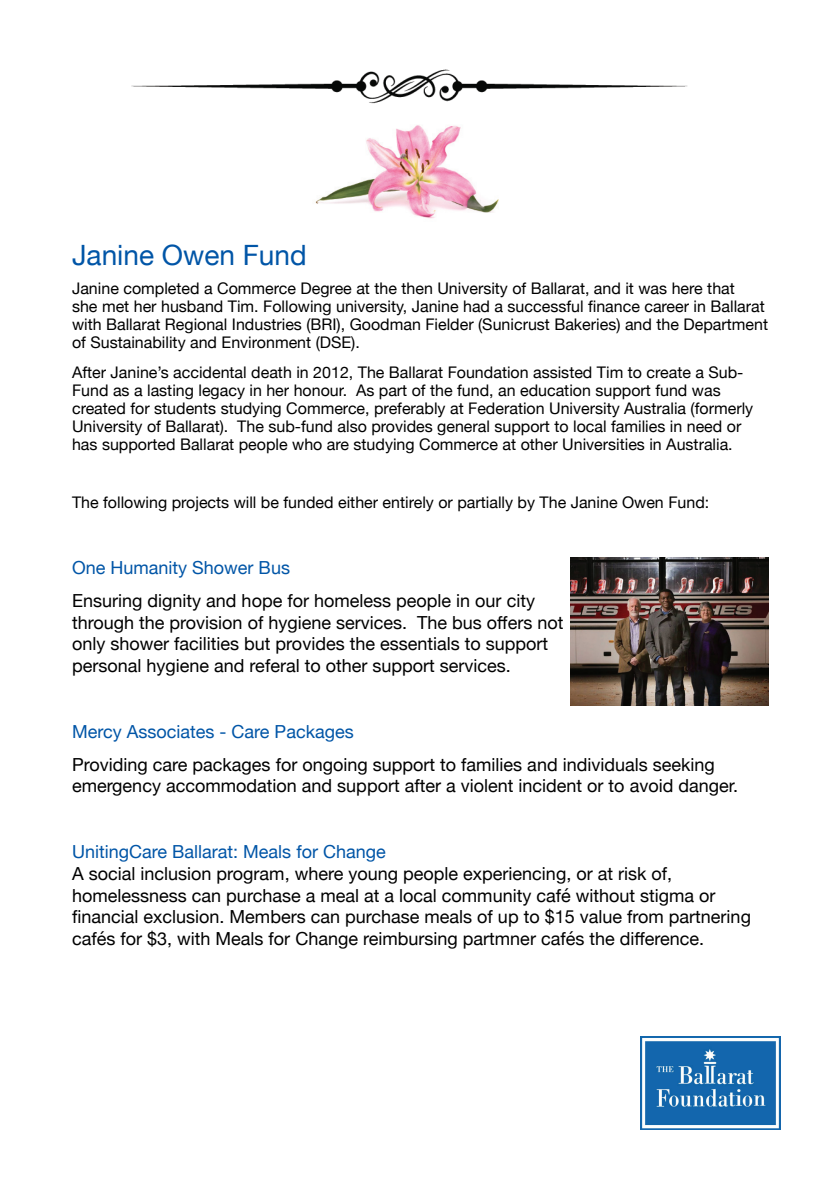
<style>
.page{position:relative;width:840px;height:1191px;background:#fff}
.page>*{position:absolute;margin:0;border:0;box-sizing:border-box;transform-origin:0 0}
.t1{font:28px "Helvetica Neue";color:#0155a7}
.t2{font:18px/21.6px "Helvetica Neue";color:#000}
.t3{font:18px "Helvetica Neue";color:#0155a7}
.t4{font:16px/18px "Helvetica Neue";color:#000}
</style>
<div class="page">
<img style="left:131px;top:69px;width:556px;height:35px">
<img style="left:315px;top:125px;width:184px;height:94px">
<div style="left:312px;top:122px;width:17px;height:59px;background:#fff"></div>
<img style="left:640px;top:1036px;width:139px;height:93px">
<img style="left:570px;top:557px;width:197px;height:149px">
<h1 class="t1" style="left:72px;top:238px;width:236px">Janine Owen Fund</h1>
<p class="t4" style="left:72px;top:279px;width:697px">Janine completed a Commerce Degree at the then University of Ballarat, and it was here that<br>she met her husband Tim. Following university, Janine had a successful finance career in Ballarat with Ballarat Regional Industries (BRI), Goodman Fielder (Sunicrust Bakeries) and the Department of Sustainability and Environment (DSE).</p>
<p class="t4" style="left:72px;top:363px;width:682px">After Janine’s accidental death in 2012, The Ballarat Foundation assisted Tim to create a Sub-Fund as a lasting legacy in her honour. As part of the fund, an education support fund was created for students studying Commerce, preferably at Federation University Australia (formerly University of Ballarat). The sub-fund also provides general support to local families in need or has supported Ballarat people who are studying Commerce at other Universities in Australia.</p>
<p class="t4" style="left:72px;top:493px;width:638px">The following projects will be funded either entirely or partially by The Janine Owen Fund:</p>
<p class="t3" style="left:72px;top:557px;width:219px">One Humanity Shower Bus</p>
<p class="t2" style="left:72px;top:589px;width:492px">Ensuring dignity and hope for homeless people in our city through the provision of hygiene services. The bus offers not only shower facilities but provides the essentials to support personal hygiene and referal to other support services.</p>
<p class="t3" style="left:72px;top:720px;width:283px">Mercy Associates - Care Packages</p>
<p class="t2" style="left:72px;top:753px;width:667px">Providing care packages for ongoing support to families and individuals seeking emergency accommodation and support after a violent incident or to avoid danger.</p>
<p class="t3" style="left:72px;top:841px;width:315px">UnitingCare Ballarat: Meals for Change</p>
<p class="t2" style="left:72px;top:862px;width:680px">A social inclusion program, where young people experiencing, or at risk of, homelessness can purchase a meal at a local community café without stigma or financial exclusion. Members can purchase meals of up to $15 value from partnering cafés for $3, with Meals for Change reimbursing partmner cafés the difference.</p>
</div>
